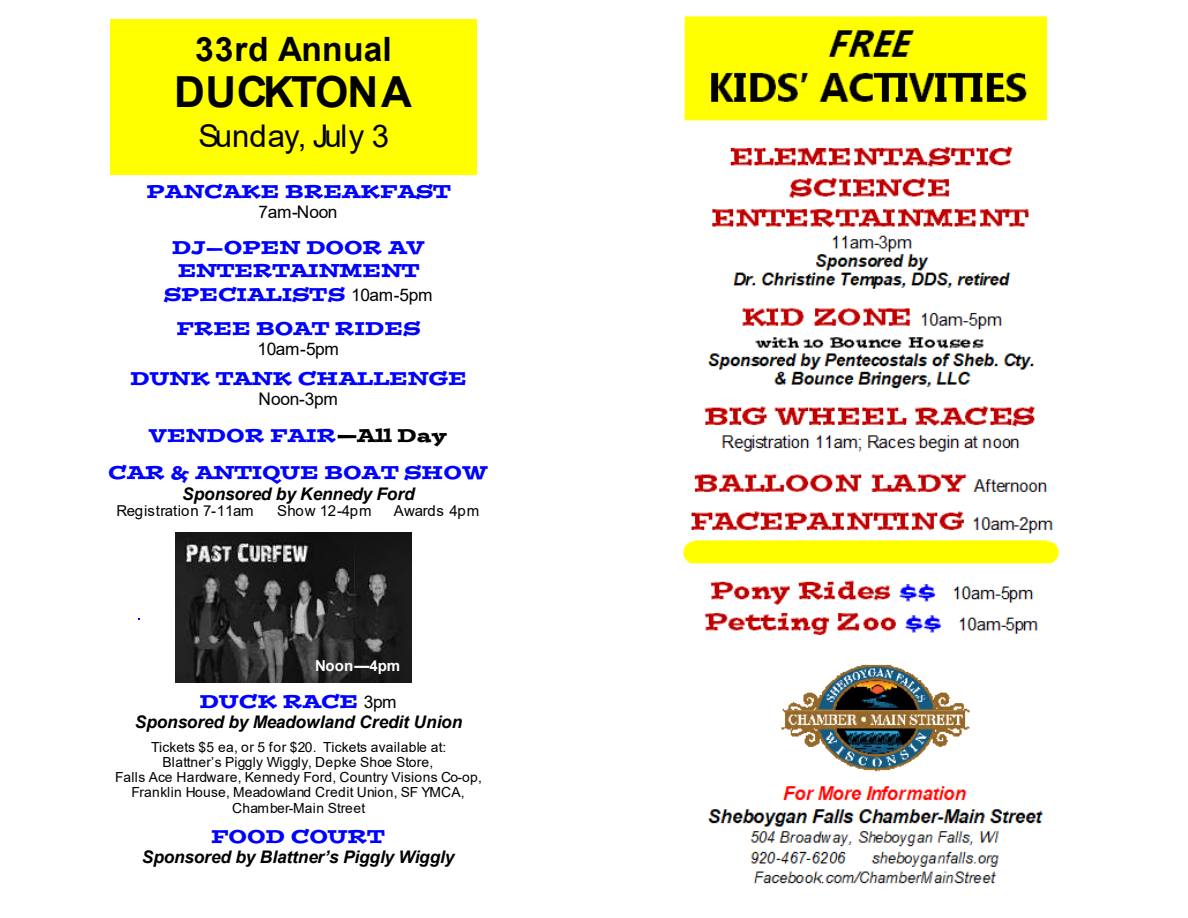
<style>
.page{position:relative;width:1188px;height:918px;background:#fff}
.page>*{position:absolute;margin:0;border:0;box-sizing:border-box;transform-origin:0 0}
.t1{font:700 42.9px "Arial";letter-spacing:-.02em;color:#000}
.t2{font:700 33.6px "Arial";letter-spacing:.01em;color:#000}
.t3{font:31.2px "Arial";letter-spacing:-.02em;color:#000}
.t4{font:18.45px/23.1px "Postino Std";color:#00f;text-align:center}
.t5{font:italic 700 17.4px "Arial";letter-spacing:-.01em;color:#000}
.t6{font:17.4px "Arial";letter-spacing:-.025em;color:#000}
.t7{font:15px "Arial";letter-spacing:-.02em;color:#000}
.t8{font:15px "Arial";letter-spacing:.005em;color:#000}
.t9{font:700 15px "Arial";letter-spacing:.005em;color:#fff}
.t10{font:13.95px/15.3px "Arial";letter-spacing:.025em;color:#000;text-align:center}
.s1{font-family:"Arial";font-size:17.4px;color:#000}
.s2{font-size:22.05px;color:#000}
.s3{color:#000}
</style>
<div class="page">
<div style="left:110px;top:19px;width:367px;height:156px;background:#ff0"></div>
<img style="left:175px;top:532px;width:236px;height:151px">
<img style="left:683px;top:16px;width:376px;height:868px">
<p class="t2" style="left:195px;top:25px;width:198px">33rd Annual</p>
<p class="t1" style="left:174px;top:62px;width:239px">DUCKTONA</p>
<p class="t3" style="left:198px;top:114px;width:192px">Sunday, July 3</p>
<p class="t4" style="left:146px;top:179px;width:306px">PANCAKE BREAKFAST</p>
<p class="t6" style="left:259px;top:200px;width:80px">7am-Noon</p>
<p class="t4" style="left:164px;top:236px;width:270px">DJ—OPEN DOOR AV<br>ENTERTAINMENT<br>SPECIALISTS <span class="s1">10am-5pm</span></p>
<p class="t4" style="left:177px;top:317px;width:246px">FREE BOAT RIDES</p>
<p class="t6" style="left:257px;top:337px;width:83px">10am-5pm</p>
<p class="t4" style="left:130px;top:367px;width:338px">DUNK TANK CHALLENGE</p>
<p class="t6" style="left:259px;top:387px;width:81px">Noon-3pm</p>
<p class="t4" style="left:108px;top:416px;width:381px;line-height:37px">VENDOR FAIR<span class="s2">—</span><span class="s3">All Day<br></span>CAR &amp; ANTIQUE BOAT SHOW</p>
<p class="t5" style="left:182px;top:482px;width:234px">Sponsored by Kennedy Ford</p>
<p class="t7" style="left:116px;top:500px;width:139px">Registration 7-11am</p>
<p class="t8" style="left:277px;top:500px;width:96px">Show 12-4pm</p>
<p class="t7" style="left:394px;top:500px;width:87px">Awards 4pm</p>
<p class="t9" style="left:315px;top:655px;width:87px">Noon—4pm</p>
<p class="t4" style="left:200px;top:690px;width:199px">DUCK RACE <span class="s1">3pm</span></p>
<p class="t5" style="left:135px;top:710px;width:329px">Sponsored by Meadowland Credit Union</p>
<p class="t10" style="left:115px;top:739px;width:368px">Tickets $5 ea, or 5 for $20. Tickets available at:<br>Blattner’s Piggly Wiggly, Depke Shoe Store,<br>Falls Ace Hardware, Kennedy Ford, Country Visions Co-op, Franklin House, Meadowland Credit Union, SF YMCA, Chamber-Main Street</p>
<p class="t4" style="left:211px;top:825px;width:175px">FOOD COURT</p>
<p class="t5" style="left:142px;top:845px;width:314px">Sponsored by Blattner’s Piggly Wiggly</p>
</div>
